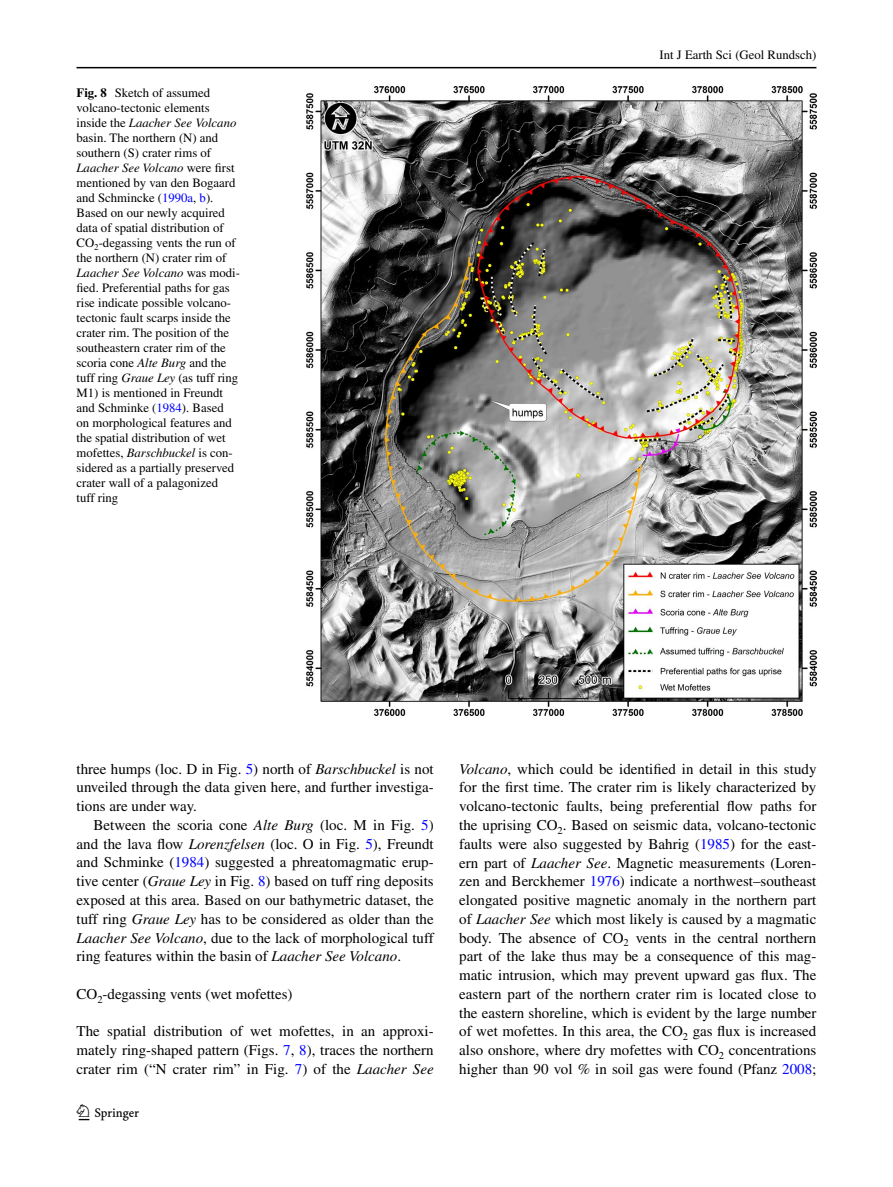
<style>
.page{position:relative;width:893px;height:1187px;background:#fff}
.page>*{position:absolute;margin:0;border:0;box-sizing:border-box;transform-origin:0 0}
.t1{font:22.5px "Springnew";color:#000}
.t2{font:15px/18.8px "Times";color:#000;text-align:justify}
.t3{font:12.75px/15px "Times";color:#000}
.s1{font-weight:700}
.s2{font-style:italic}
.s3{color:#00f}
</style>
<div class="page">
<hr style="left:77px;top:67px;width:739px;height:1px;background:#000">
<img style="left:306px;top:87px;width:510px;height:628px">
<p class="t3" style="left:77px;top:85px;width:165px"><span class="s1">Fig. 8</span> Sketch of assumed volcano-tectonic elements inside the <span class="s2">Laacher See Volcano </span>basin. The northern (N) and southern (S) crater rims of<br><span class="s2">Laacher See Volcano</span> were first mentioned by van den Bogaard and Schmincke (<span class="s3">1990a</span>, <span class="s3">b</span>).<br>Based on our newly acquired data of spatial distribution of<br>CO<sub>2</sub>-degassing vents the run of the northern (N) crater rim of<br><span class="s2">Laacher See Volcano</span> was modi&shy;fied. Preferential paths for gas rise indicate possible volcano&shy;tectonic fault scarps inside the crater rim. The position of the southeastern crater rim of the scoria cone <span class="s2">Alte Burg</span> and the tuff ring <span class="s2">Graue Ley</span> (as tuff ring<br>M1) is mentioned in Freundt and Schminke (<span class="s3">1984</span>). Based<br>on morphological features and the spatial distribution of wet mofettes, <span class="s2">Barschbuckel</span> is con&shy;sidered as a partially preserved crater wall of a palagonized<br>tuff ring</p>
<p class="t3" style="left:660px;top:48px;width:158px">Int J Earth Sci (Geol Rundsch)</p>
<p class="t2" style="left:77px;top:759px;width:359px">three humps (loc. D in Fig. <span class="s3">5</span>) north of <span class="s2">Barschbuckel</span> is not unveiled through the data given here, and further investiga&shy;tions are under way.</p>
<p class="t2" style="left:77px;top:815px;width:359px;text-indent:17px">Between the scoria cone <span class="s2">Alte Burg</span> (loc. M in Fig. <span class="s3">5</span>) and the lava flow <span class="s2">Lorenzfelsen</span> (loc. O in Fig. <span class="s3">5</span>), Freundt and Schminke (<span class="s3">1984</span>) suggested a phreatomagmatic erup&shy;tive center (<span class="s2">Graue Ley</span> in Fig. <span class="s3">8</span>) based on tuff ring deposits exposed at this area. Based on our bathymetric dataset, the tuff ring <span class="s2">Graue Ley</span> has to be considered as older than the <span class="s2">Laacher See Volcano</span>, due to the lack of morphological tuff ring features within the basin of <span class="s2">Laacher See Volcano</span>.</p>
<p class="t2" style="left:77px;top:984px;width:217px">CO<sub>2</sub>‑degassing vents (wet mofettes)</p>
<p class="t2" style="left:77px;top:1021px;width:359px">The spatial distribution of wet mofettes, in an approxi&shy;mately ring-shaped pattern (Figs. <span class="s3">7</span>, <span class="s3">8</span>), traces the northern crater rim (“N crater rim” in Fig. <span class="s3">7</span>) of the <span class="s2">Laacher See</span></p>
<h1 class="t1" style="left:79px;top:1104px;width:62px">1 3</h1>
<p class="t2" style="left:459px;top:759px;width:359px"><span class="s2">Volcano</span>, which could be identified in detail in this study for the first time. The crater rim is likely characterized by volcano-tectonic faults, being preferential flow paths for the uprising CO<sub>2</sub>. Based on seismic data, volcano-tectonic faults were also suggested by Bahrig (<span class="s3">1985</span>) for the east&shy;ern part of <span class="s2">Laacher See</span>. Magnetic measurements (Loren&shy;zen and Berckhemer <span class="s3">1976</span>) indicate a northwest–southeast elongated positive magnetic anomaly in the northern part of <span class="s2">Laacher See</span> which most likely is caused by a magmatic body. The absence of CO<sub>2</sub> vents in the central northern part of the lake thus may be a consequence of this mag&shy;matic intrusion, which may prevent upward gas flux. The eastern part of the northern crater rim is located close to the eastern shoreline, which is evident by the large number of wet mofettes. In this area, the CO<sub>2</sub> gas flux is increased also onshore, where dry mofettes with CO<sub>2</sub> concentrations higher than 90 vol % in soil gas were found (Pfanz <span class="s3">2008</span>;</p>
</div>
